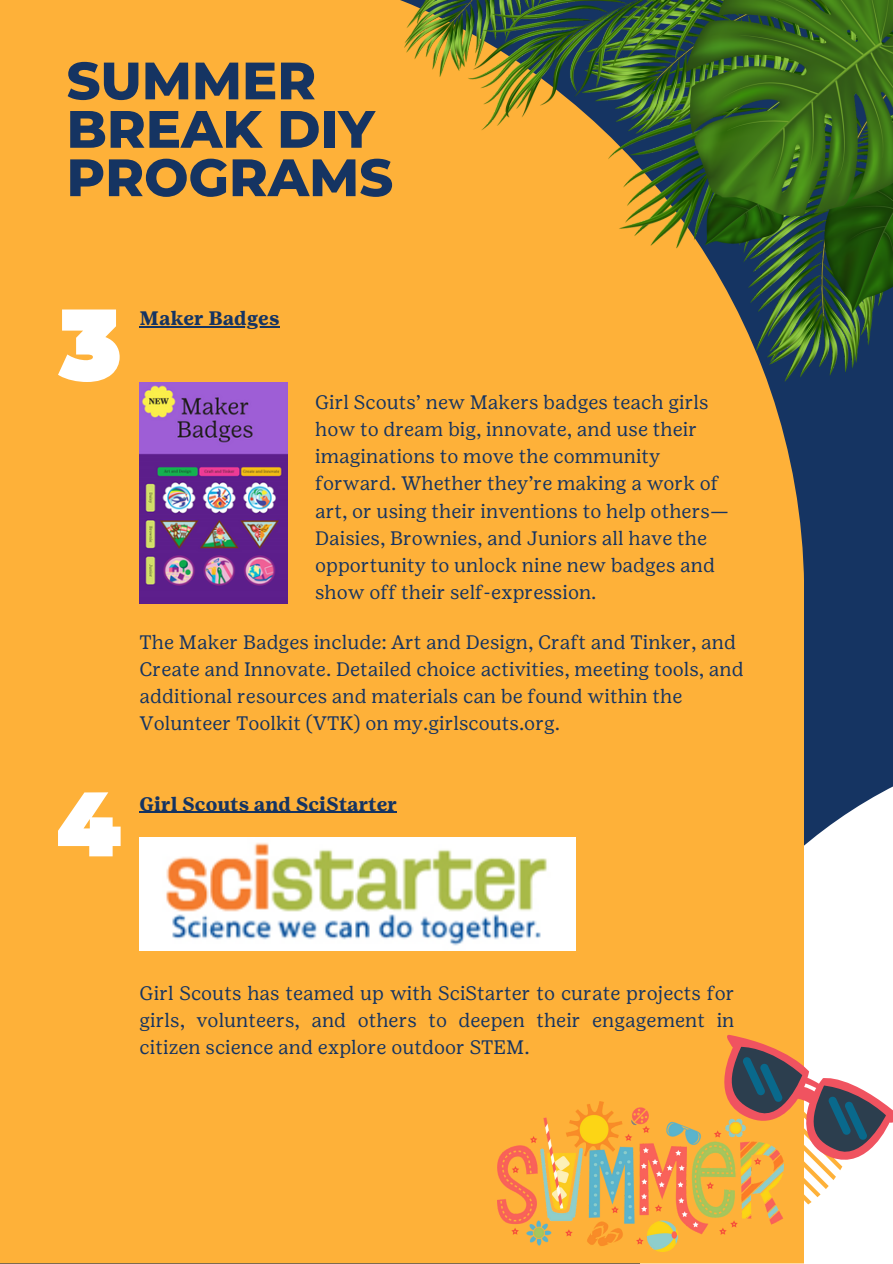
<style>
.page{position:relative;width:893px;height:1264px;background:#fff}
.page>*{position:absolute;margin:0;border:0;box-sizing:border-box;transform-origin:0 0}
.t1{font:800 52.5px/48.3px "Montserrat";color:#153462}
.t2{font:19.5px/27px "Girl Scout Text";color:#153462}
.t3{font:700 19.5px "Girl Scout Text";color:#153462}
</style>
<div class="page">
<div style="left:0;top:0;width:892px;height:1263px;background:#153462"></div>
<svg style="left:804px;top:787px;width:88px;height:476px;fill:#fff"></svg>
<div style="left:0;top:0;width:804px;height:1263px;background:#feb139"></div>
<hr style="left:139px;top:326px;width:140px;height:1px;background:#153462">
<img style="left:139px;top:382px;width:148px;height:222px">
<hr style="left:139px;top:811px;width:258px;height:1px;background:#153462">
<img style="left:139px;top:837px;width:436px;height:113px">
<img style="left:497px;top:1101px;width:275px;height:150px">
<svg style="left:640px;top:1008px;width:252px;height:216px"></svg>
<img style="left:405px;top:0;width:487px;height:381px">
<svg style="left:58px;top:792px;width:63px;height:64px"></svg>
<svg style="left:58px;top:309px;width:62px;height:73px"></svg>
<p class="t1" style="left:66px;top:56px;width:328px">SUMMER<br>BREAK DIY<br>PROGRAMS</p>
<p class="t3" style="left:139px;top:307px;width:141px">Maker Badges</p>
<p class="t2" style="left:315px;top:389px;width:415px">Girl Scouts’ new Makers badges teach girls how to dream big, innovate, and use their imaginations to move the community forward. Whether they’re making a work of art, or using their inventions to help others— Daisies, Brownies, and Juniors all have the opportunity to unlock nine new badges and show off their self-expression.</p>
<p class="t2" style="left:139px;top:629px;width:605px">The Maker Badges include: Art and Design, Craft and Tinker, and Create and Innovate. Detailed choice activities, meeting tools, and additional resources and materials can be found within the Volunteer Toolkit (VTK) on my.girlscouts.org.</p>
<p class="t3" style="left:139px;top:792px;width:259px">Girl Scouts and SciStarter</p>
<p class="t2" style="left:139px;top:979px;width:596px;text-align:justify">Girl Scouts has teamed up with SciStarter to curate projects for girls, volunteers, and others to deepen their engagement in citizen science and explore outdoor STEM.</p>
</div>
